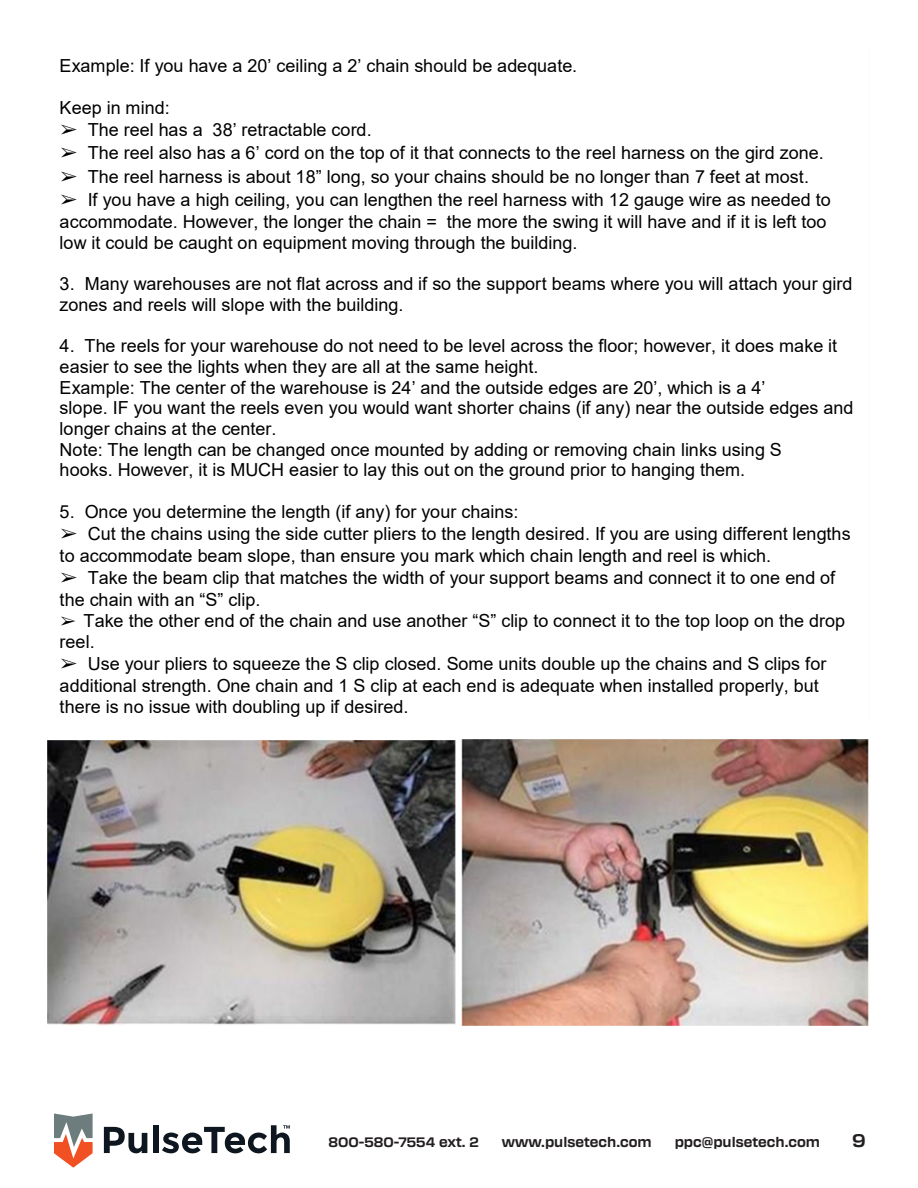
<style>
.page{position:relative;width:918px;height:1188px;background:#fff}
.page>*{position:absolute;margin:0;border:0;box-sizing:border-box;transform-origin:0 0}
.t1{font:18px/20.7px "Arial";color:#000}
.t2{font:700 18px "Transducer";color:#231f20}
.t3{font:700 13.5px "Transducer";color:#231f20}
.s1{font-family:"MS Gothic"}
.s2{font-family:"MS Gothic";font-size:16.5px}
</style>
<div class="page">
<svg style="left:104px;top:1127px;width:43px;height:26px"></svg>
<div style="left:153px;top:1125px;width:5px;height:28px;background:#0e171f"></div>
<svg style="left:54px;top:1113px;width:39px;height:55px"></svg>
<svg style="left:162px;top:1125px;width:128px;height:28px"></svg>
<img style="left:47px;top:740px;width:409px;height:286px">
<img style="left:461px;top:739px;width:408px;height:286px">
<p class="t1" style="left:60px;top:57px;width:519px">Example: If you have a 20’ ceiling a 2’ chain should be adequate.</p>
<p class="t1" style="left:60px;top:99px;width:112px">Keep in mind:</p>
<p class="t1" style="left:60px;top:121px;width:314px"><span class="s1">➢</span> The reel has a 38’ retractable cord.</p>
<p class="t1" style="left:60px;top:144px;width:766px"><span class="s1">➢</span> The reel also has a 6’ cord on the top of it that connects to the reel harness on the gird zone.</p>
<p class="t1" style="left:60px;top:168px;width:751px"><span class="s1">➢</span> The reel harness is about 18” long, so your chains should be no longer than 7 feet at most.</p>
<p class="t1" style="left:60px;top:191px;width:773px;line-height:21.3px"><span class="s1">➢</span> If you have a high ceiling, you can lengthen the reel harness with 12 gauge wire as needed to accommodate. However, the longer the chain = the more the swing it will have and if it is left too low it could be caught on equipment moving through the building.</p>
<p class="t1" style="left:60px;top:275px;width:794px">3. Many warehouses are not flat across and if so the support beams where you will attach your gird zones and reels will slope with the building.</p>
<p class="t1" style="left:60px;top:337px;width:795px">4. The reels for your warehouse do not need to be level across the floor; however, it does make it easier to see the lights when they are all at the same height.<br>Example: The center of the warehouse is 24’ and the outside edges are 20’, which is a 4’<br>slope. IF you want the reels even you would want shorter chains (if any) near the outside edges and longer chains at the center.<br>Note: The length can be changed once mounted by adding or removing chain links using S<br>hooks. However, it is MUCH easier to lay this out on the ground prior to hanging them.</p>
<p class="t1" style="left:60px;top:503px;width:460px">5. Once you determine the length (if any) for your chains:</p>
<p class="t1" style="left:60px;top:524px;width:793px;line-height:21.8px"><span class="s1">➢</span> Cut the chains using the side cutter pliers to the length desired. If you are using different lengths to accommodate beam slope, than ensure you mark which chain length and reel is which.</p>
<p class="t1" style="left:60px;top:568px;width:777px;line-height:21.9px"><span class="s1">➢</span> Take the beam clip that matches the width of your support beams and connect it to one end of the chain with an “S” clip.</p>
<p class="t1" style="left:60px;top:611px;width:787px;line-height:21.5px"><span class="s2">➢</span> Take the other end of the chain and use another “S” clip to connect it to the top loop on the drop reel.</p>
<p class="t1" style="left:60px;top:655px;width:768px;line-height:21.3px"><span class="s1">➢</span> Use your pliers to squeeze the S clip closed. Some units double up the chains and S clips for additional strength. One chain and 1 S clip at each end is adequate when installed properly, but there is no issue with doubling up if desired.</p>
<p class="t3" style="left:328px;top:1132px;width:152px">800-580-7554 ext. 2</p>
<p class="t3" style="left:502px;top:1132px;width:151px">www.pulsetech.com</p>
<p class="t3" style="left:675px;top:1132px;width:147px">ppc@pulsetech.com</p>
<p class="t2" style="left:849px;top:1127px;width:18px">9<sup>9</sup></p>
</div>
